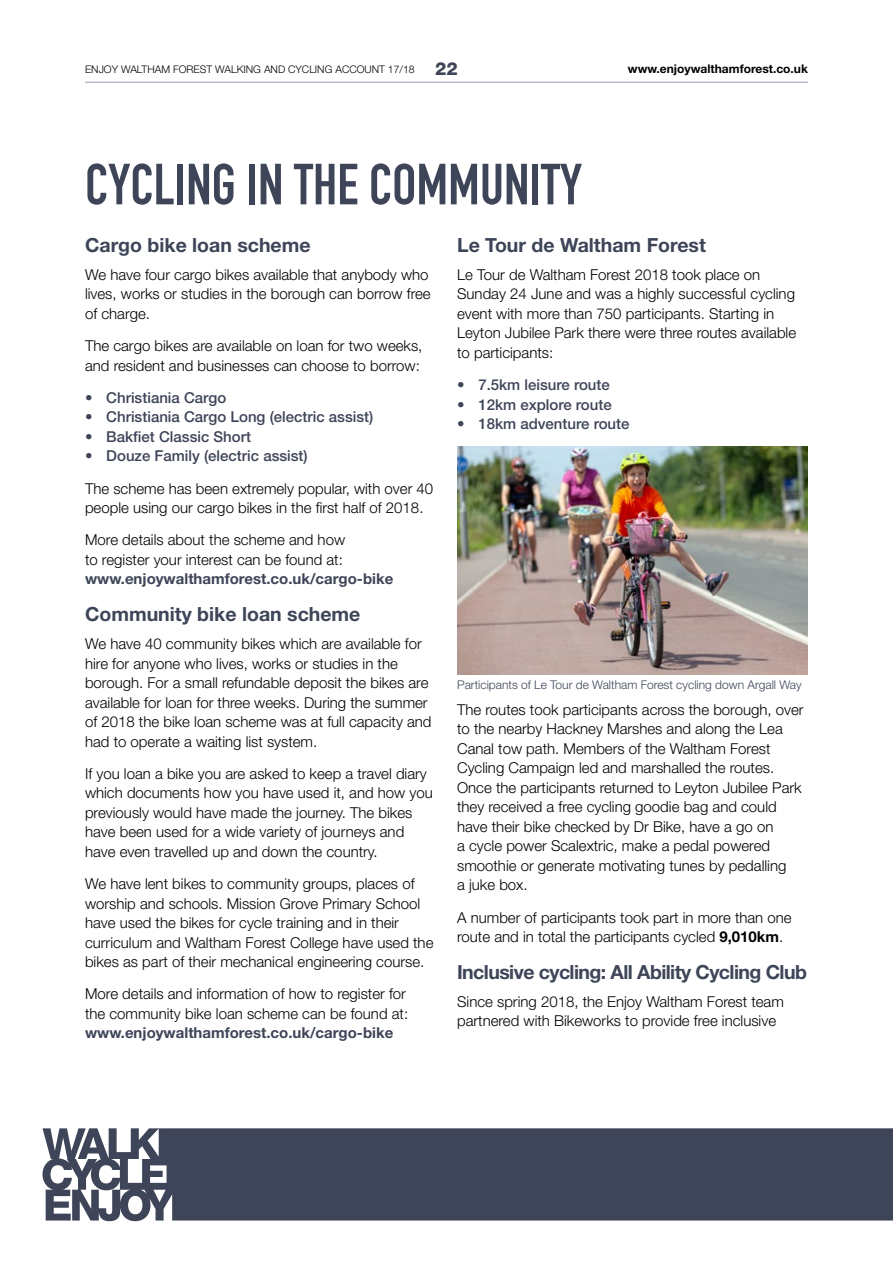
<style>
.page{position:relative;width:893px;height:1263px;background:#fff}
.page>*{position:absolute;margin:0;border:0;box-sizing:border-box;transform-origin:0 0}
.t1{font:57px "DIN Engschrift";color:#3e4558}
.t2{font:700 19.5px "Helvetica Neue LT";color:#3e4558}
.t3{font:700 19.5px "Helvetica Neue LT";letter-spacing:-.03em;color:#3e4558}
.t4{font:300 15px/19.5px "Helvetica Neue LT";color:#000}
.t5{font:500 15px "Helvetica Neue LT";color:#3e4558}
.t6{font:700 15px "Helvetica Neue LT";color:#3e4558}
.t7{font:300 12px "Helvetica Neue LT";color:#3e4558}
.t8{font:700 12px "Helvetica Neue LT";color:#000}
.t9{font:300 10.5px "Helvetica Neue LT";color:#000}
.s1{font-weight:800;font-size:18px;color:#3e4558}
.s2{font-weight:700}
</style>
<div class="page">
<img style="left:457px;top:446px;width:351px;height:228px">
<hr style="left:85px;top:82px;width:723px;height:1px;background:#979cae">
<svg style="left:43px;top:1128px;width:850px;height:93px;fill:#3e4558"></svg>
<p class="t9" style="left:85px;top:63px;width:374px">ENJOY WALTHAM FOREST WALKING AND CYCLING ACCOUNT 17/18 <span class="s1">22</span></p>
<p class="t8" style="left:628px;top:62px;width:181px">www.enjoywalthamforest.co.uk</p>
<h1 class="t1" style="left:85px;top:151px;width:498px">CYCLING IN THE COMMUNITY</h1>
<h2 class="t2" style="left:85px;top:233px;width:227px">Cargo bike loan scheme</h2>
<p class="t4" style="left:85px;top:264px;width:347px">We have four cargo bikes available that anybody who lives, works or studies in the borough can borrow free of charge.</p>
<p class="t4" style="left:85px;top:336px;width:339px">The cargo bikes are available on loan for two weeks, and resident and businesses can choose to borrow:</p>
<p class="t5" style="left:85px;top:388px;width:143px">• Christiania Cargo</p>
<p class="t5" style="left:85px;top:408px;width:290px">• Christiania Cargo Long (electric assist)</p>
<p class="t5" style="left:85px;top:427px;width:168px">• Bakfiet Classic Short</p>
<p class="t5" style="left:85px;top:447px;width:224px">• Douze Family (electric assist)</p>
<p class="t4" style="left:85px;top:478px;width:350px">The scheme has been extremely popular, with over 40 people using our cargo bikes in the first half of 2018.</p>
<p class="t4" style="left:85px;top:530px;width:262px">More details about the scheme and how to register your interest can be found at:</p>
<p class="t6" style="left:85px;top:570px;width:310px">www.enjoywalthamforest.co.uk/cargo-bike</p>
<h2 class="t2" style="left:85px;top:602px;width:277px">Community bike loan scheme</h2>
<p class="t4" style="left:85px;top:634px;width:348px">We have 40 community bikes which are available for hire for anyone who lives, works or studies in the borough. For a small refundable deposit the bikes are available for loan for three weeks. During the summer of 2018 the bike loan scheme was at full capacity and had to operate a waiting list system.</p>
<p class="t4" style="left:85px;top:763px;width:349px">If you loan a bike you are asked to keep a travel diary which documents how you have used it, and how you previously would have made the journey. The bikes have been used for a wide variety of journeys and have even travelled up and down the country.</p>
<p class="t4" style="left:85px;top:874px;width:350px">We have lent bikes to community groups, places of worship and schools. Mission Grove Primary School have used the bikes for cycle training and in their curriculum and Waltham Forest College have used the bikes as part of their mechanical engineering course.</p>
<p class="t4" style="left:85px;top:984px;width:325px">More details and information of how to register for the community bike loan scheme can be found at:</p>
<p class="t6" style="left:85px;top:1024px;width:310px">www.enjoywalthamforest.co.uk/cargo-bike</p>
<h2 class="t2" style="left:457px;top:233px;width:250px">Le Tour de Waltham Forest</h2>
<p class="t4" style="left:457px;top:264px;width:341px">Le Tour de Waltham Forest 2018 took place on Sunday 24 June and was a highly successful cycling event with more than 750 participants. Starting in Leyton Jubilee Park there were three routes available to participants:</p>
<p class="t5" style="left:457px;top:376px;width:154px">• 7.5km leisure route</p>
<p class="t5" style="left:457px;top:395px;width:156px">• 12km explore route</p>
<p class="t5" style="left:457px;top:415px;width:174px">• 18km adventure route</p>
<p class="t7" style="left:457px;top:677px;width:346px">Participants of Le Tour de Waltham Forest cycling down Argall Way</p>
<p class="t4" style="left:457px;top:699px;width:348px">The routes took participants across the borough, over to the nearby Hackney Marshes and along the Lea Canal tow path. Members of the Waltham Forest Cycling Campaign led and marshalled the routes.<br>Once the participants returned to Leyton Jubilee Park they received a free cycling goodie bag and could have their bike checked by Dr Bike, have a go on<br>a cycle power Scalextric, make a pedal powered smoothie or generate motivating tunes by pedalling<br>a juke box.</p>
<p class="t4" style="left:457px;top:907px;width:336px">A number of participants took part in more than one route and in total the participants cycled <span class="s2">9,010km</span>.</p>
<h2 class="t3" style="left:457px;top:960px;width:351px">Inclusive cycling: All Ability Cycling Club</h2>
<p class="t4" style="left:457px;top:991px;width:328px">Since spring 2018, the Enjoy Waltham Forest team partnered with Bikeworks to provide free inclusive</p>
</div>
